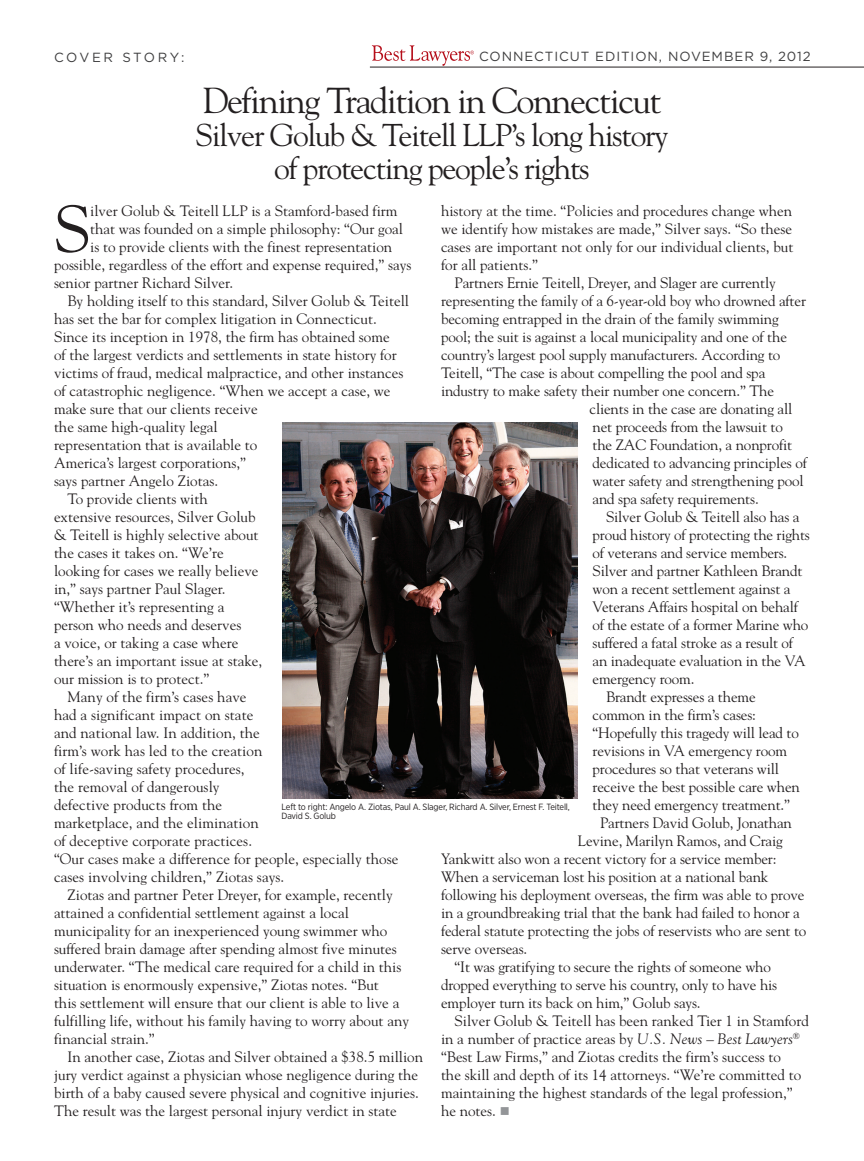
<style>
.page{position:relative;width:864px;height:1161px;background:#fff}
.page>*{position:absolute;margin:0;border:0;box-sizing:border-box;transform-origin:0 0}
.t1{font:66.15px "Goudy";color:#231f20}
.t2{font:36px "Goudy";letter-spacing:-.04em;color:#231f20}
.t3{font:31.5px/33px "Goudy";letter-spacing:-.04em;color:#231f20;text-align:center}
.t4{font:15px/18px "Goudy";color:#231f20}
.t5{font:13.2px "Gotham";letter-spacing:.07em;color:#3e3e3f}
.t6{font:13.2px "Gotham";letter-spacing:.185em;color:#3e3e3f}
.FP-Website{font:9px/9px "Gotham Narrow";letter-spacing:-.02em;color:#231f20}
.s1{font-style:italic}
.s2{color:#939598}
</style>
<div class="page">
<img style="left:282px;top:422px;width:296px;height:376px">
<svg style="left:372px;top:45px;width:102px;height:21px"></svg>
<hr style="left:370px;top:67px;width:494px;height:1px;background:#231f20">
<p class="t6" style="left:54px;top:48px;width:132px">COVER STORY:</p>
<p class="t5" style="left:479px;top:48px;width:333px">CONNECTICUT EDITION, NOVEMBER 9, 2012</p>
<p class="t2" style="left:203px;top:78px;width:460px">Defining Tradition in Connecticut</p>
<p class="t3" style="left:196px;top:117px;width:474px">Silver Golub &amp; Teitell LLP’s long history of protecting people’s rights</p>
<p class="t1" style="left:54px;top:188px;width:38px">S</p>
<p class="t4" style="left:90px;top:201px;width:309px">ilver Golub &amp; Teitell LLP is a Stamford-based firm</p>
<p class="t4" style="left:441px;top:201px;width:354px;text-align:justify">history at the time. “Policies and procedures change when we identify how mistakes are made,” Silver says. “So these cases are important not only for our individual clients, but for all patients.”</p>
<p class="t4" style="left:454px;top:273px;width:323px">Partners Ernie Teitell, Dreyer, and Slager are currently</p>
<p class="t4" style="left:441px;top:291px;width:367px">representing the family of a 6-year-old boy who drowned after</p>
<p class="t4" style="left:441px;top:309px;width:339px">becoming entrapped in the drain of the family swimming</p>
<p class="t4" style="left:441px;top:327px;width:348px">pool; the suit is against a local municipality and one of the</p>
<p class="t4" style="left:441px;top:345px;width:341px">country’s largest pool supply manufacturers. According to</p>
<p class="t4" style="left:441px;top:363px;width:326px">Teitell, “The case is about compelling the pool and spa</p>
<p class="t4" style="left:441px;top:381px;width:335px">industry to make safety their number one concern.” The</p>
<p class="t4" style="left:590px;top:399px;width:204px">clients in the case are donating all</p>
<p class="t4" style="left:592px;top:417px;width:192px">net proceeds from the lawsuit to</p>
<p class="t4" style="left:592px;top:435px;width:201px">the ZAC Foundation, a nonprofit</p>
<p class="t4" style="left:592px;top:453px;width:216px">dedicated to advancing principles of</p>
<p class="t4" style="left:592px;top:471px;width:213px">water safety and strengthening pool</p>
<p class="t4" style="left:592px;top:489px;width:168px">and spa safety requirements.</p>
<p class="t4" style="left:592px;top:507px;width:219px;text-indent:14px">Silver Golub &amp; Teitell also has a proud history of protecting the rights of veterans and service members.<br>Silver and partner Kathleen Brandt won a recent settlement against a Veterans Affairs hospital on behalf of the estate of a former Marine who suffered a fatal stroke as a result of an inadequate evaluation in the VA emergency room.</p>
<p class="t4" style="left:592px;top:687px;width:209px;text-indent:14px">Brandt expresses a theme common in the firm’s cases: “Hopefully this tragedy will lead to revisions in VA emergency room procedures so that veterans will receive the best possible care when they need emergency treatment.”</p>
<p class="t4" style="left:600px;top:813px;width:193px">Partners David Golub, Jonathan</p>
<p class="t4" style="left:578px;top:831px;width:206px">Levine, Marilyn Ramos, and Craig</p>
<p class="t4" style="left:441px;top:849px;width:337px">Yankwitt also won a recent victory for a service member:</p>
<p class="t4" style="left:441px;top:867px;width:329px">When a serviceman lost his position at a national bank</p>
<p class="t4" style="left:441px;top:885px;width:365px">following his deployment overseas, the firm was able to prove</p>
<p class="t4" style="left:441px;top:903px;width:360px">in a groundbreaking trial that the bank had failed to honor a</p>
<p class="t4" style="left:441px;top:921px;width:367px">federal statute protecting the jobs of reservists who are sent to</p>
<p class="t4" style="left:441px;top:939px;width:88px">serve overseas.</p>
<p class="t4" style="left:441px;top:957px;width:338px;text-indent:14px">“It was gratifying to secure the rights of someone who dropped everything to serve his country, only to have his employer turn its back on him,” Golub says.</p>
<p class="t4" style="left:441px;top:1011px;width:369px;text-indent:14px">Silver Golub &amp; Teitell has been ranked Tier 1 in Stamford in a number of practice areas by <span class="s1">U.S. News – Best Lawyers</span><sup>® </sup>“Best Law Firms,” and Ziotas credits the firm’s success to<br>the skill and depth of its 14 attorneys. “We’re committed to maintaining the highest standards of the legal profession,” he notes. <span class="s2">■</span></p>
<p class="t4" style="left:90px;top:219px;width:314px">that was founded on a simple philosophy: “Our goal</p>
<p class="t4" style="left:90px;top:237px;width:304px">is to provide clients with the finest representation</p>
<p class="t4" style="left:54px;top:255px;width:359px">possible, regardless of the effort and expense required,” says</p>
<p class="t4" style="left:54px;top:273px;width:181px">senior partner Richard Silver.</p>
<p class="t4" style="left:54px;top:291px;width:357px;text-indent:14px">By holding itself to this standard, Silver Golub &amp; Teitell has set the bar for complex litigation in Connecticut.<br>Since its inception in 1978, the firm has obtained some<br>of the largest verdicts and settlements in state history for victims of fraud, medical malpractice, and other instances of catastrophic negligence. “When we accept a case, we make sure that our clients receive<br>the same high-quality legal<br>representation that is available to<br>America’s largest corporations,”<br>says partner Angelo Ziotas.</p>
<p class="t4" style="left:54px;top:489px;width:210px;text-indent:14px">To provide clients with extensive resources, Silver Golub &amp; Teitell is highly selective about the cases it takes on. “We’re looking for cases we really believe in,” says partner Paul Slager. “Whether it’s representing a person who needs and deserves<br>a voice, or taking a case where there’s an important issue at stake, our mission is to protect.”</p>
<p class="t4" style="left:54px;top:687px;width:346px;text-indent:14px">Many of the firm’s cases have<br>had a significant impact on state<br>and national law. In addition, the<br>firm’s work has led to the creation<br>of life-saving safety procedures,<br>the removal of dangerously<br>defective products from the<br>marketplace, and the elimination<br>of deceptive corporate practices.<br>“Our cases make a difference for people, especially those cases involving children,” Ziotas says.</p>
<p class="t4" style="left:54px;top:885px;width:357px;text-indent:14px">Ziotas and partner Peter Dreyer, for example, recently attained a confidential settlement against a local municipality for an inexperienced young swimmer who suffered brain damage after spending almost five minutes underwater. “The medical care required for a child in this situation is enormously expensive,” Ziotas notes. “But<br>this settlement will ensure that our client is able to live a fulfilling life, without his family having to worry about any financial strain.”</p>
<p class="t4" style="left:54px;top:1047px;width:371px;text-indent:14px">In another case, Ziotas and Silver obtained a $38.5 million jury verdict against a physician whose negligence during the birth of a baby caused severe physical and cognitive injuries.<br>The result was the largest personal injury verdict in state</p>
<p class="FP-Website" style="left:282px;top:802px;width:290px">Left to right: Angelo A. Ziotas, Paul A. Slager, Richard A. Silver, Ernest F. Teitell,<br>David S. Golub</p>
</div>
